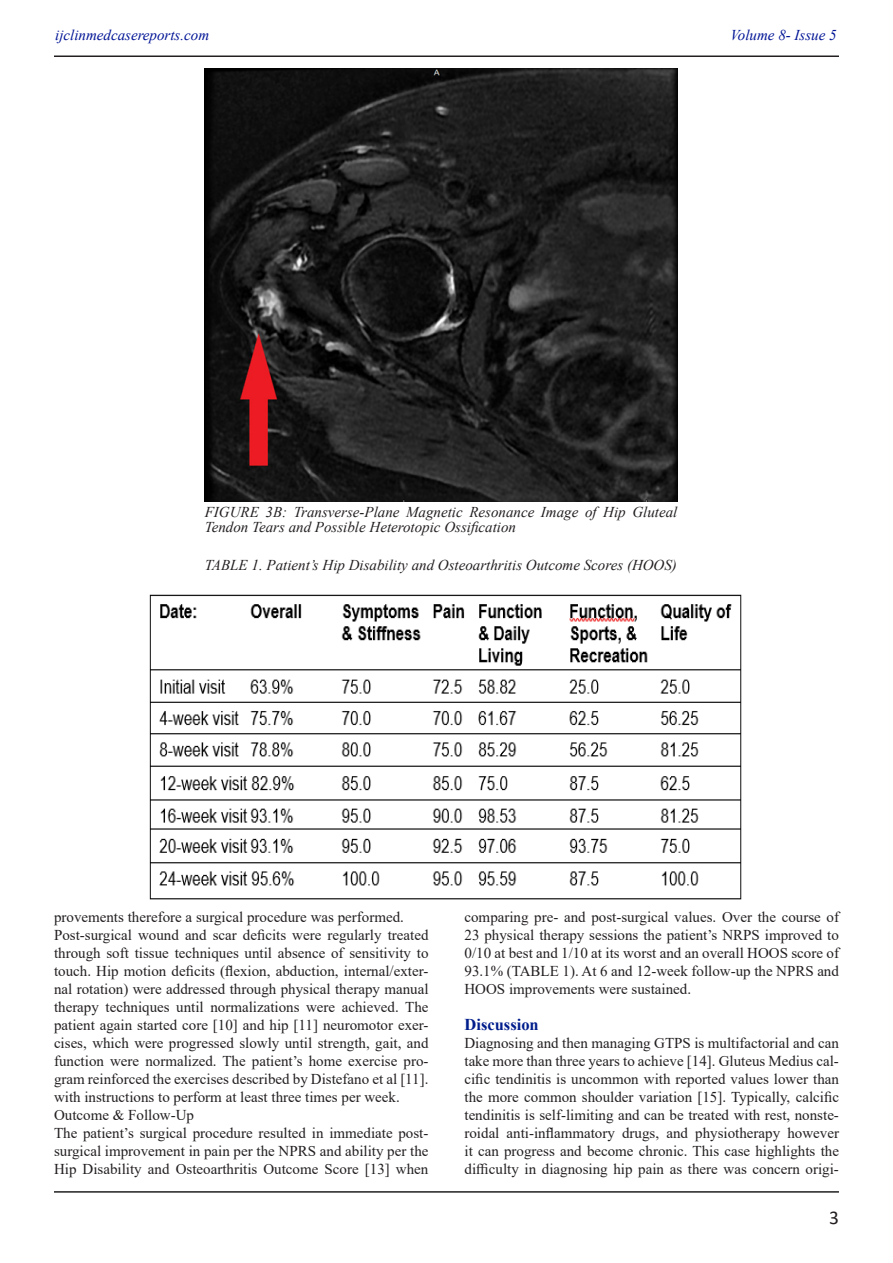
<style>
.page{position:relative;width:893px;height:1263px;background:#fff}
.page>*{position:absolute;margin:0;border:0;box-sizing:border-box;transform-origin:0 0}
.t1{font:19.5px "Calibri";color:#231f20}
.side_heading_new{font:700 16.5px "Times New Roman";color:#001d8c}
.Paragraph_Style_1{font:15px/18px "Times New Roman";color:#231f20;text-align:justify}
.fig_tittle{font:italic 15px/15px "Times New Roman";color:#231f20}
.t2{font:italic 15px "Times New Roman";color:#001495}
</style>
<div class="page">
<hr style="left:54px;top:56px;width:785px;height:1px;background:#231f20">
<hr style="left:54px;top:1191px;width:785px;height:2px;background:#231f20">
<img style="left:149px;top:594px;width:593px;height:306px">
<img style="left:205px;top:69px;width:472px;height:433px">
<p class="t2" style="left:55px;top:24px;width:155px">ijclinmedcasereports.com</p>
<p class="t2" style="left:730px;top:24px;width:108px">Volume 8- Issue 5</p>
<p class="fig_tittle" style="left:205px;top:504px;width:474px">FIGURE 3B: Transverse-Plane Magnetic Resonance Image of Hip Gluteal<br>Tendon Tears and Possible Heterotopic Ossification</p>
<p class="fig_tittle" style="left:205px;top:557px;width:474px">TABLE 1. Patient’s Hip Disability and Osteoarthritis Outcome Scores (HOOS)</p>
<p class="Paragraph_Style_1" style="left:54px;top:907px;width:352px">provements therefore a surgical procedure was performed.</p>
<p class="Paragraph_Style_1" style="left:54px;top:925px;width:376px">Post-surgical wound and scar deficits were regularly treated through soft tissue techniques until absence of sensitivity to touch. Hip motion deficits (flexion, abduction, internal/exter&shy;nal rotation) were addressed through physical therapy manual therapy techniques until normalizations were achieved. The patient again started core [10] and hip [11] neuromotor exer&shy;cises, which were progressed slowly until strength, gait, and function were normalized. The patient’s home exercise pro&shy;gram reinforced the exercises described by Distefano et al [11]. with instructions to perform at least three times per week.</p>
<p class="Paragraph_Style_1" style="left:54px;top:1105px;width:141px">Outcome &amp; Follow-Up</p>
<p class="Paragraph_Style_1" style="left:54px;top:1123px;width:376px">The patient’s surgical procedure resulted in immediate post&shy;surgical improvement in pain per the NPRS and ability per the Hip Disability and Osteoarthritis Outcome Score [13] when</p>
<p class="Paragraph_Style_1" style="left:464px;top:907px;width:376px">comparing pre- and post-surgical values. Over the course of 23 physical therapy sessions the patient’s NRPS improved to 0/10 at best and 1/10 at its worst and an overall HOOS score of 93.1% (TABLE 1). At 6 and 12-week follow-up the NPRS and HOOS improvements were sustained.</p>
<p class="side_heading_new" style="left:464px;top:1012px;width:76px">Discussion</p>
<p class="Paragraph_Style_1" style="left:464px;top:1033px;width:376px">Diagnosing and then managing GTPS is multifactorial and can take more than three years to achieve [14]. Gluteus Medius cal&shy;cific tendinitis is uncommon with reported values lower than the more common shoulder variation [15]. Typically, calcific tendinitis is self-limiting and can be treated with rest, nonste&shy;roidal anti-inflammatory drugs, and physiotherapy however it can progress and become chronic. This case highlights the difficulty in diagnosing hip pain as there was concern origi-</p>
<p class="t1" style="left:829px;top:1203px;width:11px">3</p>
</div>
